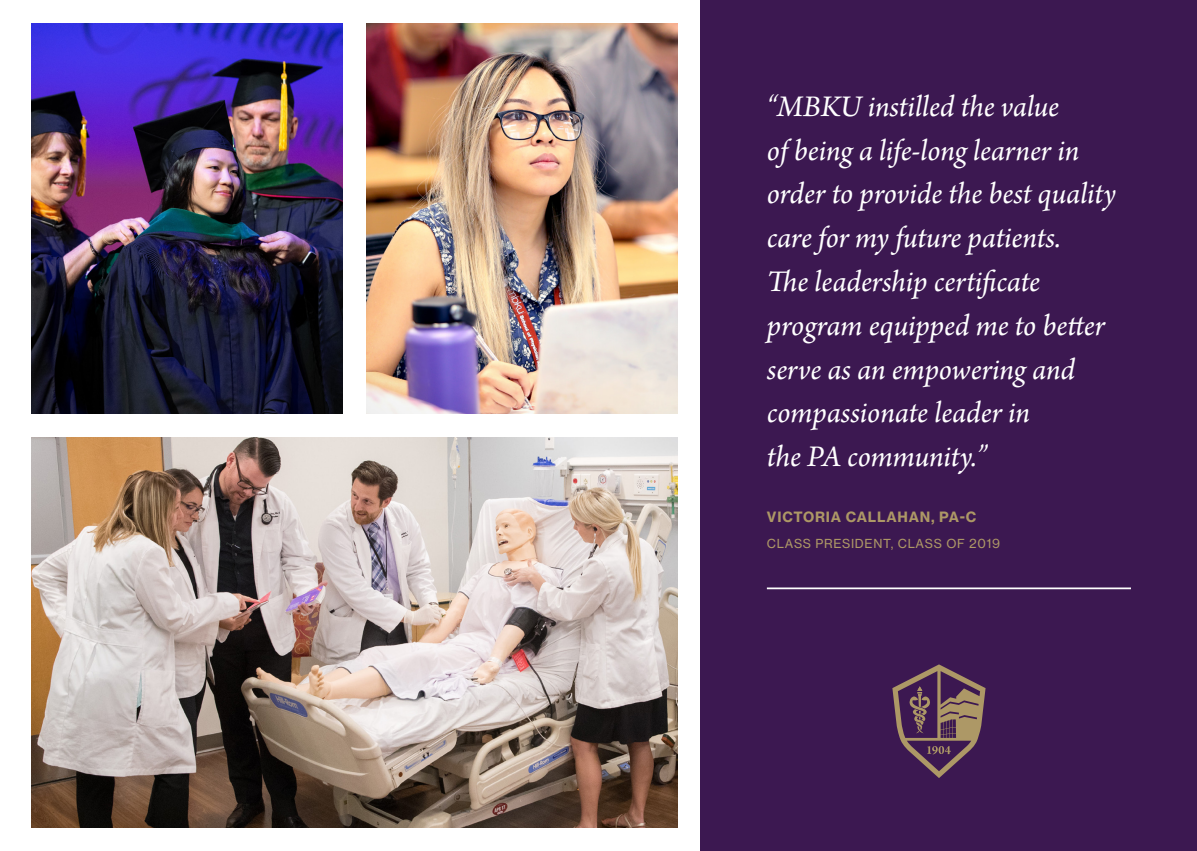
<style>
.page{position:relative;width:1197px;height:851px;background:#fff}
.page>*{position:absolute;margin:0;border:0;box-sizing:border-box;transform-origin:0 0}
.t1{font:italic 31.5px/43.8px "Arno Pro";letter-spacing:-.005em;color:#fff}
.t2{font:14px "N Haas Grotesk TX Std 75 Bd";letter-spacing:.055em;color:#ad9866}
.t3{font:12.25px "N Haas Grotesk TX Std 55 Rg";letter-spacing:.055em;color:#ad9866}
</style>
<div class="page">
<img style="left:366px;top:23px;width:312px;height:391px">
<img style="left:31px;top:437px;width:647px;height:390px">
<div style="left:701px;top:0;width:496px;height:850px;background:#3c1851"></div>
<hr style="left:767px;top:587px;width:364px;height:2px;background:#fff">
<svg style="left:892px;top:664px;width:94px;height:114px"></svg>
<img style="left:31px;top:23px;width:312px;height:391px">
<p class="t1" style="left:767px;top:86px;width:351px">“MBKU instilled the value<br>of being a life-long learner in order to provide the best quality care for my future patients.<br>The leadership certificate program equipped me to better serve as an empowering and compassionate leader in<br>the PA community.”</p>
<p class="t2" style="left:767px;top:508px;width:211px">VICTORIA CALLAHAN, PA-C</p>
<p class="t3" style="left:767px;top:535px;width:235px">CLASS PRESIDENT, CLASS OF 2019</p>
</div>
